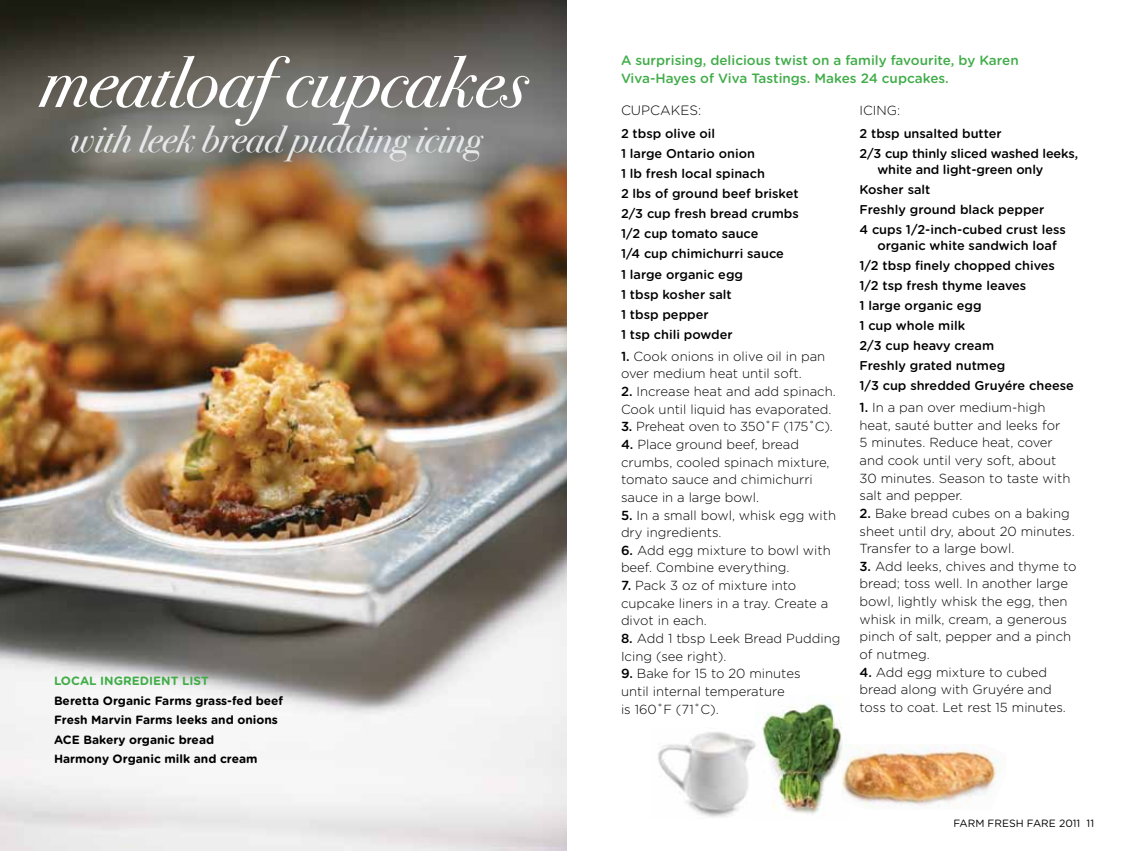
<style>
.page{position:relative;width:1134px;height:851px;background:#fff}
.page>*{position:absolute;margin:0;border:0;box-sizing:border-box;transform-origin:0 0}
.t1{font:72px "Bodoni Svty Two ITCTT Book Ita";letter-spacing:-.005em;color:#fff}
.t2{font:37.5px "Bodoni Svty Two ITCTT Book Ita";color:#e6e7e8}
.t3{font:500 13.5px/18px "Gotham Rounded";color:#41ad49}
.t4{font:300 13.5px "Gotham Rounded";color:#000}
.t5{font:300 13.2px/17.7px "Gotham Rounded";color:#000}
.t6{font:500 12.75px/20.1px "Gotham Rounded";color:#000}
.t7{font:700 12px/19.5px "Gotham Rounded";color:#000}
.t8{font:700 12px "Gotham Rounded";color:#41ad49}
.t9{font:10.5px "Gotham Rounded";color:#000}
.s1{font-weight:500}
</style>
<div class="page">
<img style="left:760px;top:702px;width:82px;height:113px">
<img style="left:658px;top:732px;width:100px;height:86px">
<img style="left:842px;top:744px;width:160px;height:64px">
<img style="left:0;top:0;width:567px;height:850px">
<h1 class="t1" style="left:39px;top:20px;width:489px">meatloaf cupcakes</h1>
<h2 class="t2" style="left:69px;top:107px;width:414px">with leek bread pudding icing</h2>
<p class="t8" style="left:54px;top:672px;width:156px">LOCAL INGREDIENT LIST</p>
<p class="t7" style="left:54px;top:690px;width:231px">Beretta Organic Farms grass-fed beef<br>Fresh Marvin Farms leeks and onions<br>ACE Bakery organic bread<br>Harmony Organic milk and cream</p>
<p class="t3" style="left:621px;top:50px;width:399px">A surprising, delicious twist on a family favourite, by Karen<br>Viva-Hayes of Viva Tastings. Makes 24 cupcakes.</p>
<p class="t4" style="left:621px;top:102px;width:31px">Cupcak</p>
<p class="t4" style="left:681px;top:102px;width:22px">es:</p>
<p class="t6" style="left:621px;top:123px;width:179px">2 tbsp olive oil<br>1 large Ontario onion<br>1 lb fresh local spinach<br>2 lbs of ground beef brisket<br>2/3 cup fresh bread crumbs<br>1/2 cup tomato sauce<br>1/4 cup chimichurri sauce<br>1 large organic egg<br>1 tbsp kosher salt<br>1 tbsp pepper<br>1 tsp chili powder</p>
<p class="t5" style="left:621px;top:346px;width:206px"><span class="s1">1.</span> Cook onions in olive oil in pan over medium heat until soft.</p>
<p class="t5" style="left:621px;top:382px;width:216px"><span class="s1">2.</span> Increase heat and add spinach.<br>Cook until liquid has evaporated.</p>
<p class="t5" style="left:621px;top:417px;width:213px"><span class="s1">3.</span> Preheat oven to 350˚F (175˚C).</p>
<p class="t5" style="left:621px;top:435px;width:210px"><span class="s1">4.</span> Place ground beef, bread crumbs, cooled spinach mixture, tomato sauce and chimichurri sauce in a large bowl.</p>
<p class="t5" style="left:621px;top:505px;width:217px"><span class="s1">5.</span> In a small bowl, whisk egg with dry ingredients.</p>
<p class="t5" style="left:621px;top:540px;width:211px"><span class="s1">6.</span> Add egg mixture to bowl with beef. Combine everything.</p>
<p class="t5" style="left:621px;top:576px;width:209px"><span class="s1">7.</span> Pack 3 oz of mixture into cupcake liners in a tray. Create a divot in each.</p>
<p class="t5" style="left:621px;top:628px;width:221px"><span class="s1">8.</span> Add 1 tbsp Leek Bread Pudding<br>Icing (see right).</p>
<p class="t5" style="left:621px;top:664px;width:181px"><span class="s1">9.</span> Bake for 15 to 20 minutes until internal temperature<br>is 160˚F (71˚C).</p>
<p class="t5" style="left:859px;top:101px;width:42px">Ici ng:</p>
<p class="t6" style="left:860px;top:123px;width:220px">2 tbsp unsalted butter<br>2/3 cup thinly sliced washed leeks,</p>
<p class="t6" style="left:860px;top:158px;width:208px;text-indent:18px">white and light-green only<br>Kosher salt<br>Freshly ground black pepper<br>4 cups 1/2-inch-cubed crust less</p>
<p class="t6" style="left:860px;top:234px;width:216px;text-indent:18px">organic white sandwich loaf<br>1/2 tbsp finely chopped chives<br>1/2 tsp fresh thyme leaves<br>1 large organic egg<br>1 cup whole milk<br>2/3 cup heavy cream<br>Freshly grated nutmeg<br>1/3 cup shredded Gruyére cheese</p>
<p class="t5" style="left:860px;top:398px;width:212px"><span class="s1">1.</span> In a pan over medium-high heat, sauté butter and leeks for<br>5 minutes. Reduce heat, cover and cook until very soft, about<br>30 minutes. Season to taste with salt and pepper.</p>
<p class="t5" style="left:860px;top:503px;width:217px"><span class="s1">2.</span> Bake bread cubes on a baking sheet until dry, about 20 minutes.<br>Transfer to a large bowl.</p>
<p class="t5" style="left:860px;top:556px;width:219px"><span class="s1">3.</span> Add leeks, chives and thyme to bread; toss well. In another large bowl, lightly whisk the egg, then whisk in milk, cream, a generous pinch of salt, pepper and a pinch of nutmeg.</p>
<p class="t5" style="left:860px;top:662px;width:208px"><span class="s1">4.</span> Add egg mixture to cubed bread along with G ruyére and toss to coat. Let rest 15 minutes.</p>
<p class="t9" style="left:953px;top:815px;width:49px">FARM FRES</p>
<p class="t9" style="left:1016px;top:815px;width:26px">H FARE</p>
<p class="t9" style="left:1059px;top:815px;width:37px">2011 11</p>
</div>
